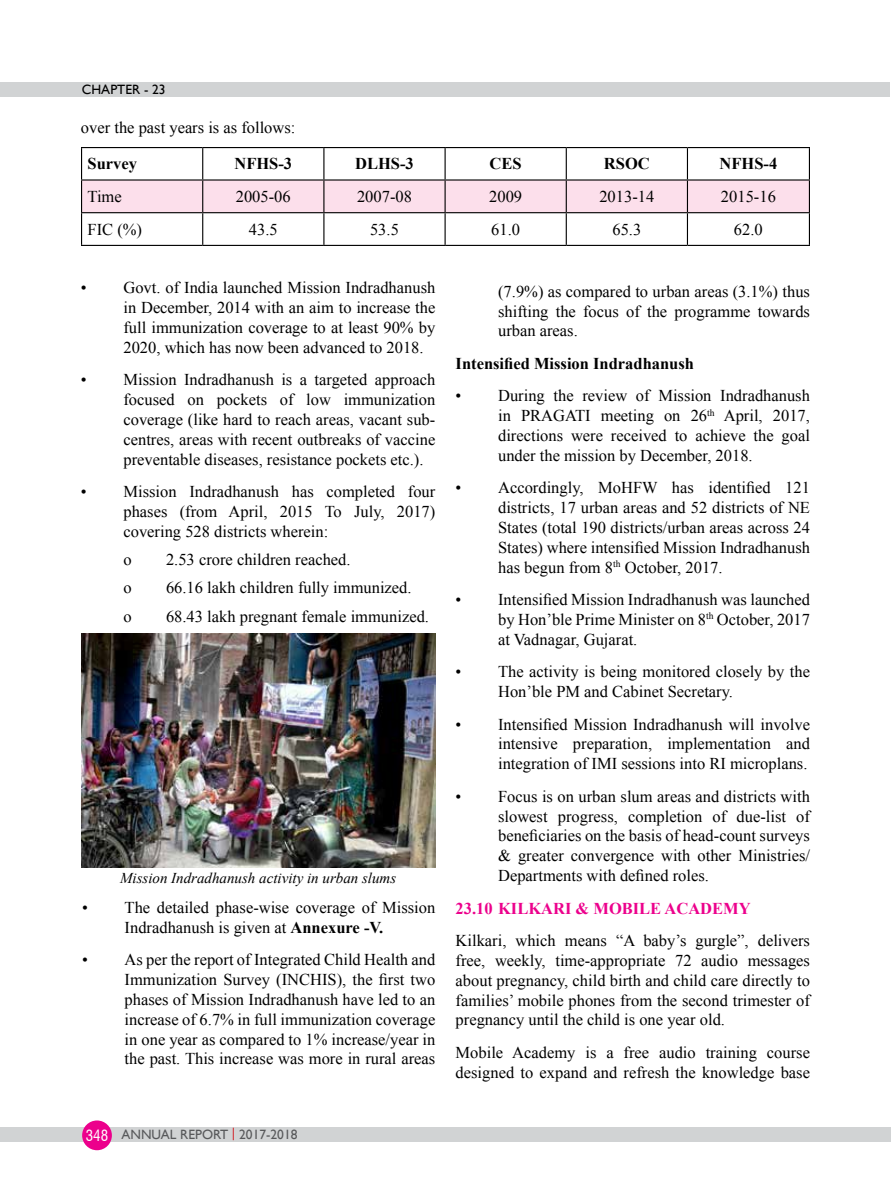
<style>
.page{position:relative;width:891px;height:1188px;background:#fff}
.page>*{position:absolute;margin:0;border:0;box-sizing:border-box;transform-origin:0 0}
.t1{font:16.5px/19.8px "Times New Roman";color:#000;text-align:justify}
.t2{font:700 16.5px "Times New Roman";color:#000}
.t3{font:700 16.5px "Times New Roman";color:#ec008c}
.t4{font:italic 15px "Times New Roman";color:#000}
.t5{font:13.5px "Gill Sans";color:#58595b}
.t6{font:13.5px "Gill Sans";color:#000}
.s1{font-weight:700}
.s2{font-family:"Swiss 721 BT";font-stretch:condensed;font-size:15px;color:#fff}
.s3{color:#d2232a}
</style>
<div class="page">
<div style="left:0;top:1127px;width:891px;height:15px;background:#d1d3d4"></div>
<div style="left:0;top:82px;width:890px;height:15px;background:#d1d3d4"></div>
<div style="left:82px;top:1120px;width:30px;height:30px;background:#ec008c;border-radius:50%"></div>
<div style="left:82px;top:181px;width:727px;height:31px;background:#fcdfeb"></div>
<hr style="left:81px;top:147px;width:122px;height:1px;background:#000">
<hr style="left:81px;top:148px;width:1px;height:31px;background:#000">
<hr style="left:203px;top:147px;width:121px;height:1px;background:#000">
<hr style="left:202px;top:148px;width:1px;height:31px;background:#000">
<hr style="left:324px;top:147px;width:121px;height:1px;background:#000">
<hr style="left:323px;top:148px;width:1px;height:31px;background:#000">
<hr style="left:445px;top:147px;width:121px;height:1px;background:#000">
<hr style="left:445px;top:148px;width:1px;height:31px;background:#000">
<hr style="left:566px;top:147px;width:121px;height:1px;background:#000">
<hr style="left:566px;top:148px;width:1px;height:31px;background:#000">
<hr style="left:687px;top:147px;width:123px;height:1px;background:#000">
<hr style="left:687px;top:148px;width:1px;height:31px;background:#000">
<hr style="left:809px;top:148px;width:1px;height:31px;background:#000">
<hr style="left:81px;top:179px;width:122px;height:2px;background:#000">
<hr style="left:81px;top:181px;width:1px;height:31px;background:#000">
<hr style="left:203px;top:179px;width:121px;height:2px;background:#000">
<hr style="left:202px;top:181px;width:1px;height:31px;background:#000">
<hr style="left:324px;top:179px;width:121px;height:2px;background:#000">
<hr style="left:323px;top:181px;width:1px;height:31px;background:#000">
<hr style="left:445px;top:179px;width:121px;height:2px;background:#000">
<hr style="left:445px;top:181px;width:1px;height:31px;background:#000">
<hr style="left:566px;top:179px;width:121px;height:2px;background:#000">
<hr style="left:566px;top:181px;width:1px;height:31px;background:#000">
<hr style="left:687px;top:179px;width:123px;height:2px;background:#000">
<hr style="left:687px;top:181px;width:1px;height:31px;background:#000">
<hr style="left:809px;top:181px;width:1px;height:31px;background:#000">
<hr style="left:81px;top:212px;width:122px;height:1px;background:#000">
<hr style="left:81px;top:213px;width:1px;height:32px;background:#000">
<hr style="left:203px;top:212px;width:121px;height:1px;background:#000">
<hr style="left:202px;top:213px;width:1px;height:32px;background:#000">
<hr style="left:324px;top:212px;width:121px;height:1px;background:#000">
<hr style="left:323px;top:213px;width:1px;height:32px;background:#000">
<hr style="left:445px;top:212px;width:121px;height:1px;background:#000">
<hr style="left:445px;top:213px;width:1px;height:32px;background:#000">
<hr style="left:566px;top:212px;width:121px;height:1px;background:#000">
<hr style="left:566px;top:213px;width:1px;height:32px;background:#000">
<hr style="left:687px;top:212px;width:123px;height:1px;background:#000">
<hr style="left:687px;top:213px;width:1px;height:32px;background:#000">
<hr style="left:809px;top:213px;width:1px;height:32px;background:#000">
<hr style="left:81px;top:245px;width:122px;height:1px;background:#000">
<hr style="left:203px;top:245px;width:121px;height:1px;background:#000">
<hr style="left:324px;top:245px;width:121px;height:1px;background:#000">
<hr style="left:445px;top:245px;width:121px;height:1px;background:#000">
<hr style="left:566px;top:245px;width:121px;height:1px;background:#000">
<hr style="left:687px;top:245px;width:123px;height:1px;background:#000">
<img style="left:81px;top:634px;width:354px;height:234px">
<p class="t6" style="left:82px;top:82px;width:85px">CHAPTER - 23</p>
<p class="t1" style="left:81px;top:117px;width:216px">over the past years is as follows:</p>
<p class="t2" style="left:88px;top:152px;width:51px">Survey</p>
<p class="t2" style="left:234px;top:152px;width:59px">NFHS-3</p>
<p class="t2" style="left:355px;top:152px;width:60px">DLHS-3</p>
<p class="t2" style="left:490px;top:152px;width:34px">CES</p>
<p class="t2" style="left:604px;top:152px;width:47px">RSOC</p>
<p class="t2" style="left:720px;top:152px;width:59px">NFHS-4</p>
<p class="t1" style="left:88px;top:186px;width:36px">Time</p>
<p class="t1" style="left:236px;top:186px;width:56px">2005-06</p>
<p class="t1" style="left:357px;top:186px;width:56px">2007-08</p>
<p class="t1" style="left:489px;top:186px;width:34px">2009</p>
<p class="t1" style="left:599px;top:186px;width:56px">2013-14</p>
<p class="t1" style="left:721px;top:186px;width:56px">2015-16</p>
<p class="t1" style="left:88px;top:219px;width:56px">FIC (%)</p>
<p class="t1" style="left:249px;top:219px;width:30px">43.5</p>
<p class="t1" style="left:370px;top:219px;width:30px">53.5</p>
<p class="t1" style="left:491px;top:219px;width:30px">61.0</p>
<p class="t1" style="left:612px;top:219px;width:30px">65.3</p>
<p class="t1" style="left:734px;top:219px;width:30px">62.0</p>
<p class="t1" style="left:123px;top:278px;width:313px;text-indent:-43px">• Govt. of India launched Mission Indradhanush in December, 2014 with an aim to increase the full immunization coverage to at least 90% by 2020, which has now been advanced to 2018.</p>
<p class="t1" style="left:123px;top:370px;width:313px;text-indent:-43px">• Mission Indradhanush is a targeted approach focused on pockets of low immunization coverage (like hard to reach areas, vacant sub&shy;centres, areas with recent outbreaks of vaccine preventable diseases, resistance pockets etc.).</p>
<p class="t1" style="left:123px;top:482px;width:313px;text-indent:-43px">• Mission Indradhanush has completed four phases (from April, 2015 To July, 2017) covering 528 districts wherein:</p>
<p class="t1" style="left:123px;top:549px;width:10px">o</p>
<p class="t1" style="left:166px;top:549px;width:186px">2.53 crore children reached.</p>
<p class="t1" style="left:123px;top:578px;width:10px">o</p>
<p class="t1" style="left:166px;top:578px;width:247px">66.16 lakh children fully immunized.</p>
<p class="t1" style="left:123px;top:606px;width:10px">o</p>
<p class="t1" style="left:166px;top:606px;width:265px">68.43 lakh pregnant female immunized.</p>
<p class="t4" style="left:120px;top:867px;width:278px">Mission Indradhanush activity in urban slums</p>
<p class="t1" style="left:82px;top:897px;width:355px;text-align:center">• The detailed phase-wise coverage of Mission<br>Indradhanush is given at <span class="s1">Annexure -V.</span></p>
<p class="t1" style="left:125px;top:950px;width:312px;text-indent:-43px">• As per the report of Integrated Child Health and Immunization Survey (INCHIS), the first two phases of Mission Indradhanush have led to an increase of 6.7% in full immunization coverage in one year as compared to 1% increase/year in the past. This increase was more in rural areas</p>
<p class="t5" style="left:86px;top:1127px;width:213px"><span class="s2">348</span> ANNUAL REPORT <span class="s3">|</span> 2017-2018</p>
<p class="t1" style="left:498px;top:281px;width:313px">(7.9%) as compared to urban areas (3.1%) thus shifting the focus of the programme towards urban areas.</p>
<p class="t2" style="left:456px;top:352px;width:240px">Intensified Mission Indradhanush</p>
<p class="t1" style="left:498px;top:386px;width:313px;text-indent:-43px">• During the review of Mission Indradhanush in PRAGATI meeting on 26<sup>th</sup> April, 2017, directions were received to achieve the goal under the mission by December, 2018.</p>
<p class="t1" style="left:498px;top:478px;width:313px;text-indent:-43px">• Accordingly, MoHFW has identified 121 districts, 17 urban areas and 52 districts of NE States (total 190 districts/urban areas across 24<br>States) where intensified Mission Indradhanush has begun from 8<sup>th</sup> October, 2017.</p>
<p class="t1" style="left:498px;top:589px;width:313px;text-indent:-43px">• Intensified Mission Indradhanush was launched by Hon’ble Prime Minister on 8<sup>th</sup> October, 2017 at Vadnagar, Gujarat.</p>
<p class="t1" style="left:498px;top:662px;width:313px;text-indent:-43px">• The activity is being monitored closely by the<br>Hon’ble PM and Cabinet Secretary.</p>
<p class="t1" style="left:498px;top:714px;width:313px;text-indent:-43px">• Intensified Mission Indradhanush will involve intensive preparation, implementation and integration of IMI sessions into RI microplans.</p>
<p class="t1" style="left:498px;top:786px;width:313px;text-indent:-43px">• Focus is on urban slum areas and districts with slowest progress, completion of due-list of beneficiaries on the basis of head-count surveys &amp; greater convergence with other Ministries/ Departments with defined roles.</p>
<p class="t3" style="left:456px;top:897px;width:297px">23.10 KILKARI &amp; MOBILE ACADEMY</p>
<p class="t1" style="left:456px;top:930px;width:356px">Kilkari, which means “A baby’s gurgle”, delivers free, weekly, time-appropriate 72 audio messages about pregnancy, child birth and child care directly to families’ mobile phones from the second trimester of pregnancy until the child is one year old.</p>
<p class="t1" style="left:456px;top:1042px;width:356px">Mobile Academy is a free audio training course designed to expand and refresh the knowledge base</p>
</div>
